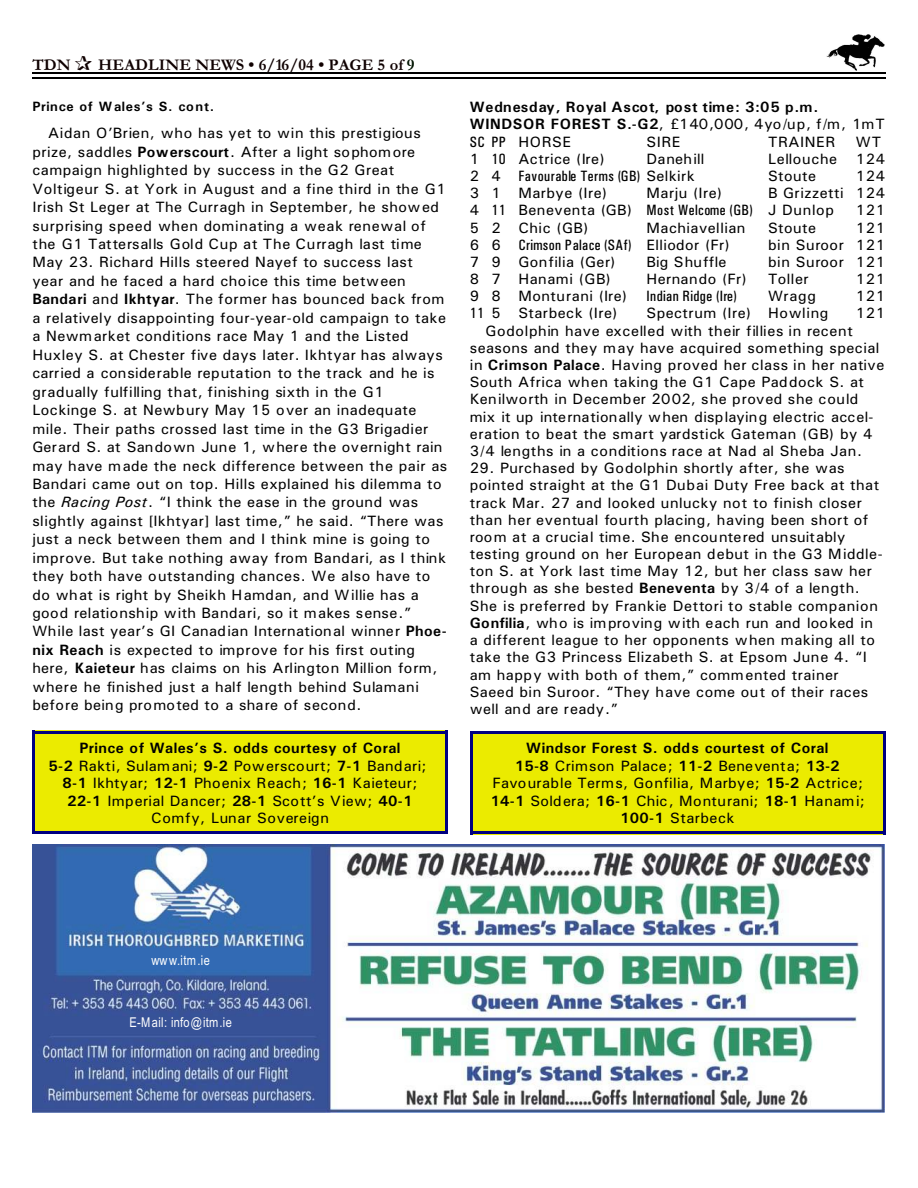
<style>
.page{position:relative;width:918px;height:1188px;background:#fff}
.page>*{position:absolute;margin:0;border:0;box-sizing:border-box;transform-origin:0 0}
.t1{font:700 16.5px "Garamond";letter-spacing:.005em;color:#0f0000}
.t2{font:15px/18.5px "Univers";letter-spacing:.03em;color:#000}
.t3{font:700 15px/17.2px "Univers";letter-spacing:.06em;color:#000}
.t4{font:15px "Univers Condensed";letter-spacing:.025em;color:#000}
.t5{font:15px "Univers";letter-spacing:.01em;color:#000}
.t6{font:13.5px "Arial Narrow";letter-spacing:.02em;color:#fff}
.t7{font:700 13.5px "Univers";letter-spacing:.045em;color:#000}
.s1{color:#001400}
.s2{font-weight:700}
.s3{font-style:italic}
.s4{font-weight:400}
.s5{font-family:"Univers Condensed";font-weight:400}
.s6{font-family:"Univers Condensed"}
.s7{font-family:"Univers"}
</style>
<div class="page">
<img style="left:826px;top:34px;width:59px;height:36px">
<hr style="left:32px;top:72px;width:853px;height:1px;background:#000">
<hr style="left:32px;top:77px;width:853px;height:2px;background:#000">
<img style="left:32px;top:844px;width:852px;height:269px">
<div style="left:32px;top:731px;width:416px;height:103px;background:#ebeb00"></div>
<hr style="left:32px;top:731px;width:3px;height:103px;background:#000080">
<hr style="left:445px;top:731px;width:3px;height:103px;background:#000080">
<hr style="left:32px;top:731px;width:416px;height:3px;background:#000080">
<hr style="left:32px;top:831px;width:416px;height:3px;background:#000080">
<div style="left:470px;top:731px;width:415px;height:103px;background:#ebeb00"></div>
<hr style="left:470px;top:731px;width:3px;height:103px;background:#000080">
<hr style="left:883px;top:731px;width:2px;height:103px;background:#000080">
<hr style="left:470px;top:731px;width:415px;height:3px;background:#000080">
<hr style="left:470px;top:832px;width:415px;height:2px;background:#000080">
<p class="t1" style="left:32px;top:59px;width:40px">TDN</p>
<p class="t1" style="left:98px;top:59px;width:318px">HEADLINE NEWS • 6/16/04 • PAGE 5 of <span class="s1">9</span></p>
<p class="t7" style="left:32px;top:102px;width:183px">Prince of Wales’s S. cont.</p>
<p class="t2" style="left:32px;top:125px;width:416px;text-indent:16px">Aidan O’Brien, who has yet to win this prestigious prize, saddles <span class="s2">Powerscourt</span>. After a light sophomore campaign highlighted by success in the G2 Great Voltigeur S. at York in August and a fine third in the G1<br>Irish St Leger at The Curragh in September, he showed surprising speed when dominating a weak renewal of the G1 Tattersalls Gold Cup at The Curragh last time May 23. Richard Hills steered Nayef to success last year and he faced a hard choice this time between <span class="s2">Bandari</span> and <span class="s2">Ikhtyar</span>. The former has bounced back from a relatively disappointing four-year-old campaign to take a Newmarket conditions race May 1 and the Listed Huxley S. at Chester five days later. Ikhtyar has always carried a considerable reputation to the track and he is gradually fulfilling that, finishing sixth in the G1<br>Lockinge S. at Newbury May 15 over an inadequate mile. Their paths crossed last time in the G3 Brigadier Gerard S. at Sandown June 1, where the overnight rain may have made the neck difference between the pair as Bandari came out on top. Hills explained his dilemma to the <span class="s3">Racing Post</span>. “I think the ease in the ground was slightly against [Ikhtyar] last time,” he said. “There was just a neck between them and I think mine is going to improve. But take nothing away from Bandari, as I think they both have outstanding chances. We also have to do what is right by Sheikh Hamdan, and Willie has a good relationship with Bandari, so it makes sense.” While last year’s GI Canadian International winner <span class="s2">Phoe&shy;nix Reach</span> is expected to improve for his first outing here, <span class="s2">Kaieteur</span> has claims on his Arlington Million form, where he finished just a half length behind Sulamani before being promoted to a share of second.</p>
<p class="t3" style="left:470px;top:100px;width:416px">Wednesday, Royal Ascot, post time: 3:05 p.m.<br>WINDSOR FOREST S.-G2<span class="s4">, £140,000, 4yo/up, f/m, 1mT<br></span><span class="s5">SC PP</span> <span class="s4">HORSE</span></p>
<p class="t2" style="left:647px;top:133px;width:35px">SIRE</p>
<p class="t2" style="left:768px;top:133px;width:69px">TRAINER</p>
<p class="t2" style="left:856px;top:133px;width:27px">WT</p>
<p class="t2" style="left:470px;top:151px;width:136px">1 <span class="s6">10</span> Actrice (Ire)</p>
<p class="t5" style="left:647px;top:153px;width:59px">Danehill</p>
<p class="t2" style="left:768px;top:151px;width:119px">Lellouche 124</p>
<p class="t4" style="left:470px;top:171px;width:227px"><span class="s7">2 4</span> Favourable Terms (GB) <span class="s7">Selkirk</span></p>
<p class="t2" style="left:768px;top:168px;width:50px">Stoute</p>
<p class="t2" style="left:856px;top:168px;width:31px">124</p>
<p class="t2" style="left:470px;top:185px;width:139px">3 1 Marbye (Ire)</p>
<p class="t2" style="left:647px;top:185px;width:77px">Marju (Ire)</p>
<p class="t2" style="left:470px;top:186px;width:417px;line-height:17.1px;text-indent:298px">B Grizzetti 124<br>4 <span class="s6">11</span> Beneventa (GB) <span class="s6">Most Welcome (GB)</span> J Dunlop</p>
<p class="t2" style="left:856px;top:202px;width:31px">121</p>
<p class="t2" style="left:470px;top:220px;width:120px">5 2 Chic (GB)</p>
<p class="t2" style="left:647px;top:220px;width:100px">Machiavellian</p>
<p class="t2" style="left:768px;top:220px;width:50px">Stoute</p>
<p class="t2" style="left:856px;top:220px;width:31px">121</p>
<p class="t4" style="left:470px;top:239px;width:261px"><span class="s7">6 6</span> Crimson Palace (SAf) <span class="s7">Elliodor (Fr)</span></p>
<p class="t2" style="left:768px;top:237px;width:119px">bin Suroor 121</p>
<p class="t2" style="left:470px;top:254px;width:147px">7 9 Gonfilia (Ger)</p>
<p class="t5" style="left:647px;top:257px;width:81px">Big Shuffle</p>
<p class="t2" style="left:768px;top:254px;width:119px">bin Suroor 121</p>
<p class="t2" style="left:470px;top:271px;width:143px">8 7 Hanami (GB)</p>
<p class="t2" style="left:647px;top:271px;width:102px">Hernando (Fr)</p>
<p class="t2" style="left:768px;top:271px;width:42px">Toller</p>
<p class="t2" style="left:856px;top:271px;width:31px">121</p>
<p class="t2" style="left:470px;top:288px;width:159px">9 8 Monturani (Ire)</p>
<p class="t4" style="left:647px;top:291px;width:92px">Indian Ridge (Ire)</p>
<p class="t2" style="left:768px;top:288px;width:49px">Wragg</p>
<p class="t2" style="left:856px;top:288px;width:31px">121</p>
<p class="t2" style="left:470px;top:305px;width:149px"><span class="s6">11</span> 5 Starbeck (Ire)</p>
<p class="t2" style="left:647px;top:305px;width:184px">Spectrum (Ire) Howling</p>
<p class="t2" style="left:856px;top:305px;width:31px">121</p>
<p class="t2" style="left:470px;top:323px;width:416px;line-height:17.2px;text-indent:16px">Godolphin have excelled with their fillies in recent seasons and they may have acquired something special in <span class="s2">Crimson Palace</span>. Having proved her class in her native South Africa when taking the G1 Cape Paddock S. at Kenilworth in December 2002, she proved she could mix it up internationally when displaying electric accel&shy;eration to beat the smart yardstick Gateman (GB) by 4<br>3/4 lengths in a conditions race at Nad al Sheba Jan.</p>
<p class="t2" style="left:470px;top:461px;width:414px;line-height:17.2px">29. Purchased by Godolphin shortly after, she was pointed straight at the G1 Dubai Duty Free back at that track Mar. 27 and looked unlucky not to finish closer than her eventual fourth placing, having been short of room at a crucial time. She encountered unsuitably testing ground on her European debut in the G3 Middle&shy;ton S. at York last time May 12, but her class saw her through as she bested <span class="s2">Beneventa</span> by 3/4 of a length.<br>She is preferred by Frankie Dettori to stable companion <span class="s2">Gonfilia</span>, who is improving with each run and looked in a different league to her opponents when making all to take the G3 Princess Elizabeth S. at Epsom June 4. “I am happy with both of them,” commented trainer Saeed bin Suroor. “They have come out of their races well and are ready.”</p>
<p class="t2" style="left:49px;top:741px;width:380px;line-height:17.4px;text-align:center"><span class="s2">Prince of Wales’s S. odds courtesy of Coral<br>5-2</span> Rakti, Sulamani; <span class="s2">9-2</span> Powerscourt; <span class="s2">7-1</span> Bandari; <span class="s2">8-1</span> Ikhtyar; <span class="s2">12-1</span> Phoenix Reach; <span class="s2">16-1</span> Kaieteur; <span class="s2">22-1</span> Imperial Dancer; <span class="s2">28-1</span> Scott’s View; <span class="s2">40-1<br></span>Comfy, Lunar Sovereign</p>
<p class="t2" style="left:490px;top:741px;width:376px;line-height:17.4px;text-align:center"><span class="s2">Windsor Forest S. odds courtest of Coral<br>15-8</span> Crimson Palace; <span class="s2">11-2</span> Beneventa; <span class="s2">13-2<br></span>Favourable Terms, Gonfilia, Marbye; <span class="s2">15-2</span> Actrice; <span class="s2">14-1</span> Soldera; <span class="s2">16-1</span> Chic, Monturani; <span class="s2">18-1</span> Hanami; <span class="s2">100-1</span> Starbeck</p>
<p class="t6" style="left:151px;top:955px;width:60px">www.itm.ie</p>
<p class="t6" style="left:129px;top:1017px;width:104px">E-Mail: info@itm.ie</p>
</div>
